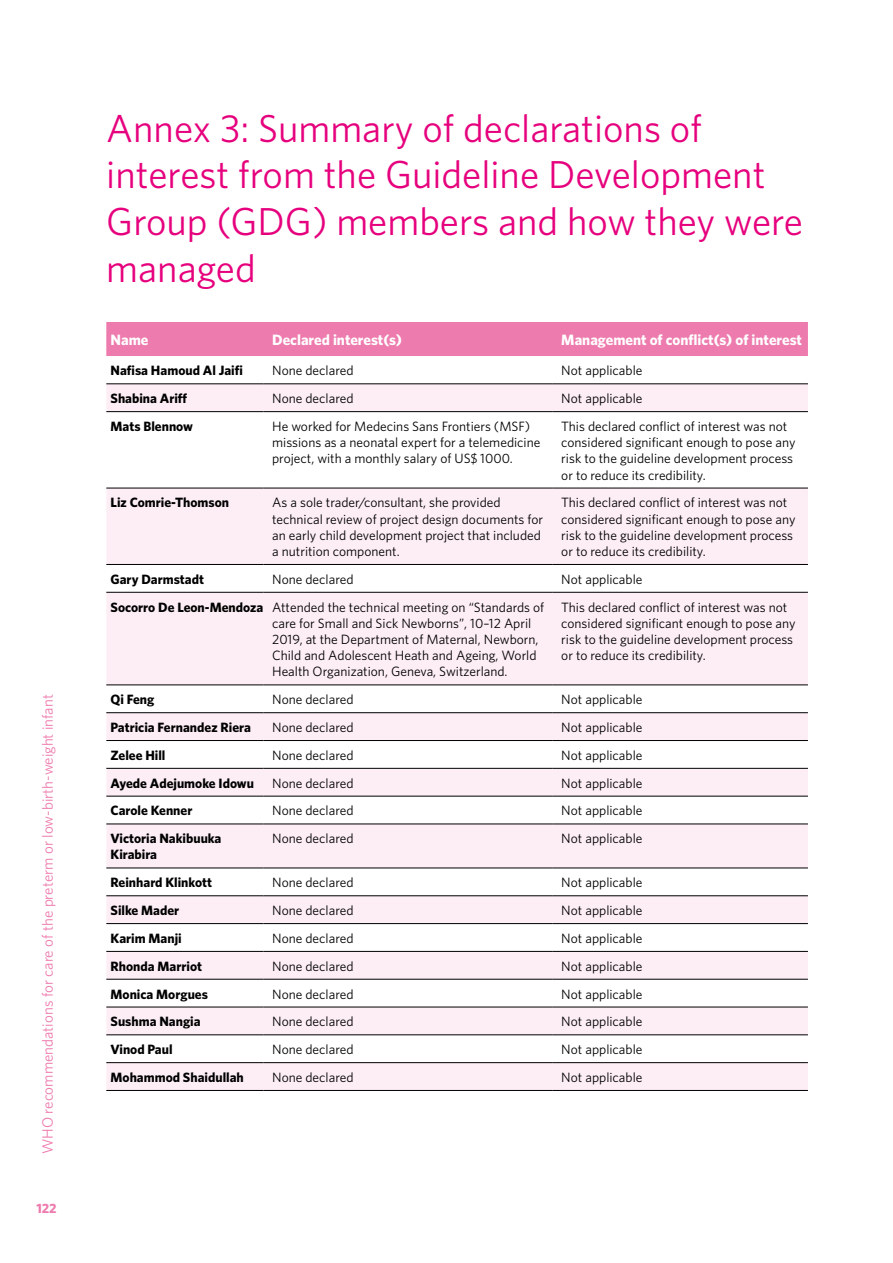
<style>
.page{position:relative;width:893px;height:1263px;background:#fff}
.page>*{position:absolute;margin:0;border:0;box-sizing:border-box;transform-origin:0 0}
.sub-section{font:39px/46.8px "Whitney";color:#e6007d}
.t1{font:15px "Whitney";color:#ee7bae}
.table_header_row{font:700 15px "Whitney";color:#fff}
.table_body{font:13.5px/16.2px "Whitney";color:#000}
.table_body-2{font:700 13.5px/16.2px "Whitney";color:#000}
.t2{font:700 13.5px "Whitney";color:#ee7bae}
</style>
<div class="page">
<div style="left:106px;top:322px;width:702px;height:34px;background:#ee7bae"></div>
<svg style="left:106px;top:385px;width:702px;height:705px;fill:#fdeef6"></svg>
<hr style="left:106px;top:384px;width:158px;height:1px;background:#000">
<hr style="left:264px;top:384px;width:289px;height:1px;background:#000">
<hr style="left:553px;top:384px;width:255px;height:1px;background:#000">
<hr style="left:106px;top:411px;width:158px;height:1px;background:#000">
<hr style="left:264px;top:411px;width:289px;height:1px;background:#000">
<hr style="left:553px;top:411px;width:255px;height:1px;background:#000">
<hr style="left:106px;top:488px;width:158px;height:1px;background:#000">
<hr style="left:264px;top:488px;width:289px;height:1px;background:#000">
<hr style="left:553px;top:488px;width:255px;height:1px;background:#000">
<hr style="left:106px;top:564px;width:158px;height:1px;background:#000">
<hr style="left:264px;top:564px;width:289px;height:1px;background:#000">
<hr style="left:553px;top:564px;width:255px;height:1px;background:#000">
<hr style="left:106px;top:592px;width:158px;height:1px;background:#000">
<hr style="left:264px;top:592px;width:289px;height:1px;background:#000">
<hr style="left:553px;top:592px;width:255px;height:1px;background:#000">
<hr style="left:106px;top:685px;width:158px;height:1px;background:#000">
<hr style="left:264px;top:685px;width:289px;height:1px;background:#000">
<hr style="left:553px;top:685px;width:255px;height:1px;background:#000">
<hr style="left:106px;top:712px;width:158px;height:1px;background:#000">
<hr style="left:264px;top:712px;width:289px;height:1px;background:#000">
<hr style="left:553px;top:712px;width:255px;height:1px;background:#000">
<hr style="left:106px;top:740px;width:158px;height:1px;background:#000">
<hr style="left:264px;top:740px;width:289px;height:1px;background:#000">
<hr style="left:553px;top:740px;width:255px;height:1px;background:#000">
<hr style="left:106px;top:768px;width:158px;height:1px;background:#000">
<hr style="left:264px;top:768px;width:289px;height:1px;background:#000">
<hr style="left:553px;top:768px;width:255px;height:1px;background:#000">
<hr style="left:106px;top:796px;width:158px;height:1px;background:#000">
<hr style="left:264px;top:796px;width:289px;height:1px;background:#000">
<hr style="left:553px;top:796px;width:255px;height:1px;background:#000">
<hr style="left:106px;top:824px;width:158px;height:1px;background:#000">
<hr style="left:264px;top:824px;width:289px;height:1px;background:#000">
<hr style="left:553px;top:824px;width:255px;height:1px;background:#000">
<hr style="left:106px;top:868px;width:158px;height:1px;background:#000">
<hr style="left:264px;top:868px;width:289px;height:1px;background:#000">
<hr style="left:553px;top:868px;width:255px;height:1px;background:#000">
<hr style="left:106px;top:895px;width:158px;height:1px;background:#000">
<hr style="left:264px;top:895px;width:289px;height:1px;background:#000">
<hr style="left:553px;top:895px;width:255px;height:1px;background:#000">
<hr style="left:106px;top:923px;width:158px;height:1px;background:#000">
<hr style="left:264px;top:923px;width:289px;height:1px;background:#000">
<hr style="left:553px;top:923px;width:255px;height:1px;background:#000">
<hr style="left:106px;top:951px;width:158px;height:1px;background:#000">
<hr style="left:264px;top:951px;width:289px;height:1px;background:#000">
<hr style="left:553px;top:951px;width:255px;height:1px;background:#000">
<hr style="left:106px;top:979px;width:158px;height:1px;background:#000">
<hr style="left:264px;top:979px;width:289px;height:1px;background:#000">
<hr style="left:553px;top:979px;width:255px;height:1px;background:#000">
<hr style="left:106px;top:1007px;width:158px;height:1px;background:#000">
<hr style="left:264px;top:1007px;width:289px;height:1px;background:#000">
<hr style="left:553px;top:1007px;width:255px;height:1px;background:#000">
<hr style="left:106px;top:1034px;width:158px;height:1px;background:#000">
<hr style="left:264px;top:1034px;width:289px;height:1px;background:#000">
<hr style="left:553px;top:1034px;width:255px;height:1px;background:#000">
<hr style="left:106px;top:1062px;width:158px;height:1px;background:#000">
<hr style="left:264px;top:1062px;width:289px;height:1px;background:#000">
<hr style="left:553px;top:1062px;width:255px;height:1px;background:#000">
<hr style="left:106px;top:1090px;width:158px;height:1px;background:#000">
<hr style="left:264px;top:1090px;width:289px;height:1px;background:#000">
<hr style="left:553px;top:1090px;width:255px;height:1px;background:#000">
<p class="t1" style="left:38px;top:1154px;width:461px;rotate:-90deg">WHO recommendations for care of the preterm or low-birth-weight infant</p>
<p class="t2" style="left:36px;top:1199px;width:22px">122</p>
<p class="sub-section" style="left:106px;top:104px;width:698px">Annex 3: Summary of declarations of interest from the Guideline Development<br>Group (GDG) members and how they were managed</p>
<p class="table_header_row" style="left:111px;top:330px;width:39px">Name</p>
<p class="table_header_row" style="left:272px;top:330px;width:131px">Declared interest(s)</p>
<p class="table_header_row" style="left:561px;top:330px;width:242px">Management of conflict(s) of interest</p>
<p class="table_body-2" style="left:111px;top:362px;width:134px">Nafisa Hamoud Al Jaifi</p>
<p class="table_body" style="left:272px;top:362px;width:83px">None declared</p>
<p class="table_body" style="left:561px;top:362px;width:83px">Not applicable</p>
<p class="table_body-2" style="left:111px;top:390px;width:78px">Shabina Ariff</p>
<p class="table_body" style="left:272px;top:390px;width:83px">None declared</p>
<p class="table_body" style="left:561px;top:390px;width:83px">Not applicable</p>
<p class="table_body-2" style="left:111px;top:418px;width:84px">Mats Blennow</p>
<p class="table_body" style="left:272px;top:418px;width:270px">He worked for Medecins Sans Frontiers (MSF) missions as a neonatal expert for a telemedicine project, with a monthly salary of US$ 1000.</p>
<p class="table_body" style="left:561px;top:418px;width:236px">This declared conflict of interest was not considered significant enough to pose any risk to the guideline development process or to reduce its credibility.</p>
<p class="table_body-2" style="left:111px;top:494px;width:120px">Liz Comrie-Thomson</p>
<p class="table_body" style="left:272px;top:494px;width:272px">As a sole trader/consultant, she provided technical review of project design documents for an early child development project that included a nutrition component.</p>
<p class="table_body" style="left:561px;top:494px;width:236px">This declared conflict of interest was not considered significant enough to pose any risk to the guideline development process or to reduce its credibility.</p>
<p class="table_body-2" style="left:111px;top:571px;width:95px">Gary Darmstadt</p>
<p class="table_body" style="left:272px;top:571px;width:83px">None declared</p>
<p class="table_body" style="left:561px;top:571px;width:83px">Not applicable</p>
<p class="table_body-2" style="left:111px;top:598px;width:154px">Socorro De Leon-Mendoza</p>
<p class="table_body" style="left:272px;top:598px;width:274px">Attended the technical meeting on “Standards of care for Small and Sick Newborns”, 10–12 April 2019, at the Department of Maternal, Newborn, Child and Adolescent Heath and Ageing, World Health Organization, Geneva, Switzerland.</p>
<p class="table_body" style="left:561px;top:598px;width:236px">This declared conflict of interest was not considered significant enough to pose any risk to the guideline development process or to reduce its credibility.</p>
<p class="table_body-2" style="left:111px;top:691px;width:45px">Qi Feng</p>
<p class="table_body" style="left:272px;top:691px;width:83px">None declared</p>
<p class="table_body" style="left:561px;top:691px;width:83px">Not applicable</p>
<p class="table_body-2" style="left:111px;top:719px;width:142px">Patricia Fernandez Riera</p>
<p class="table_body" style="left:272px;top:719px;width:83px">None declared</p>
<p class="table_body" style="left:561px;top:719px;width:83px">Not applicable</p>
<p class="table_body-2" style="left:111px;top:747px;width:56px">Zelee Hill</p>
<p class="table_body" style="left:272px;top:747px;width:83px">None declared</p>
<p class="table_body" style="left:561px;top:747px;width:83px">Not applicable</p>
<p class="table_body-2" style="left:111px;top:774px;width:145px">Ayede Adejumoke Idowu</p>
<p class="table_body" style="left:272px;top:774px;width:83px">None declared</p>
<p class="table_body" style="left:561px;top:774px;width:83px">Not applicable</p>
<p class="table_body-2" style="left:111px;top:802px;width:83px">Carole Kenner</p>
<p class="table_body" style="left:272px;top:802px;width:83px">None declared</p>
<p class="table_body" style="left:561px;top:802px;width:83px">Not applicable</p>
<p class="table_body-2" style="left:111px;top:830px;width:112px">Victoria Nakibuuka<br>Kirabira</p>
<p class="table_body" style="left:272px;top:830px;width:83px">None declared</p>
<p class="table_body" style="left:561px;top:830px;width:83px">Not applicable</p>
<p class="table_body-2" style="left:111px;top:874px;width:103px">Reinhard Klinkott</p>
<p class="table_body" style="left:272px;top:874px;width:83px">None declared</p>
<p class="table_body" style="left:561px;top:874px;width:83px">Not applicable</p>
<p class="table_body-2" style="left:111px;top:902px;width:70px">Silke Mader</p>
<p class="table_body" style="left:272px;top:902px;width:83px">None declared</p>
<p class="table_body" style="left:561px;top:902px;width:83px">Not applicable</p>
<p class="table_body-2" style="left:111px;top:930px;width:73px">Karim Manji</p>
<p class="table_body" style="left:272px;top:930px;width:83px">None declared</p>
<p class="table_body" style="left:561px;top:930px;width:83px">Not applicable</p>
<p class="table_body-2" style="left:111px;top:958px;width:93px">Rhonda Marriot</p>
<p class="table_body" style="left:272px;top:958px;width:83px">None declared</p>
<p class="table_body" style="left:561px;top:958px;width:83px">Not applicable</p>
<p class="table_body-2" style="left:111px;top:985px;width:99px">Monica Morgues</p>
<p class="table_body" style="left:272px;top:985px;width:83px">None declared</p>
<p class="table_body" style="left:561px;top:985px;width:83px">Not applicable</p>
<p class="table_body-2" style="left:111px;top:1013px;width:92px">Sushma Nangia</p>
<p class="table_body" style="left:272px;top:1013px;width:83px">None declared</p>
<p class="table_body" style="left:561px;top:1013px;width:83px">Not applicable</p>
<p class="table_body-2" style="left:111px;top:1041px;width:64px">Vinod Paul</p>
<p class="table_body" style="left:272px;top:1041px;width:83px">None declared</p>
<p class="table_body" style="left:561px;top:1041px;width:83px">Not applicable</p>
<p class="table_body-2" style="left:111px;top:1069px;width:135px">Mohammod Shaidullah</p>
<p class="table_body" style="left:272px;top:1069px;width:83px">None declared</p>
<p class="table_body" style="left:561px;top:1069px;width:83px">Not applicable</p>
</div>
